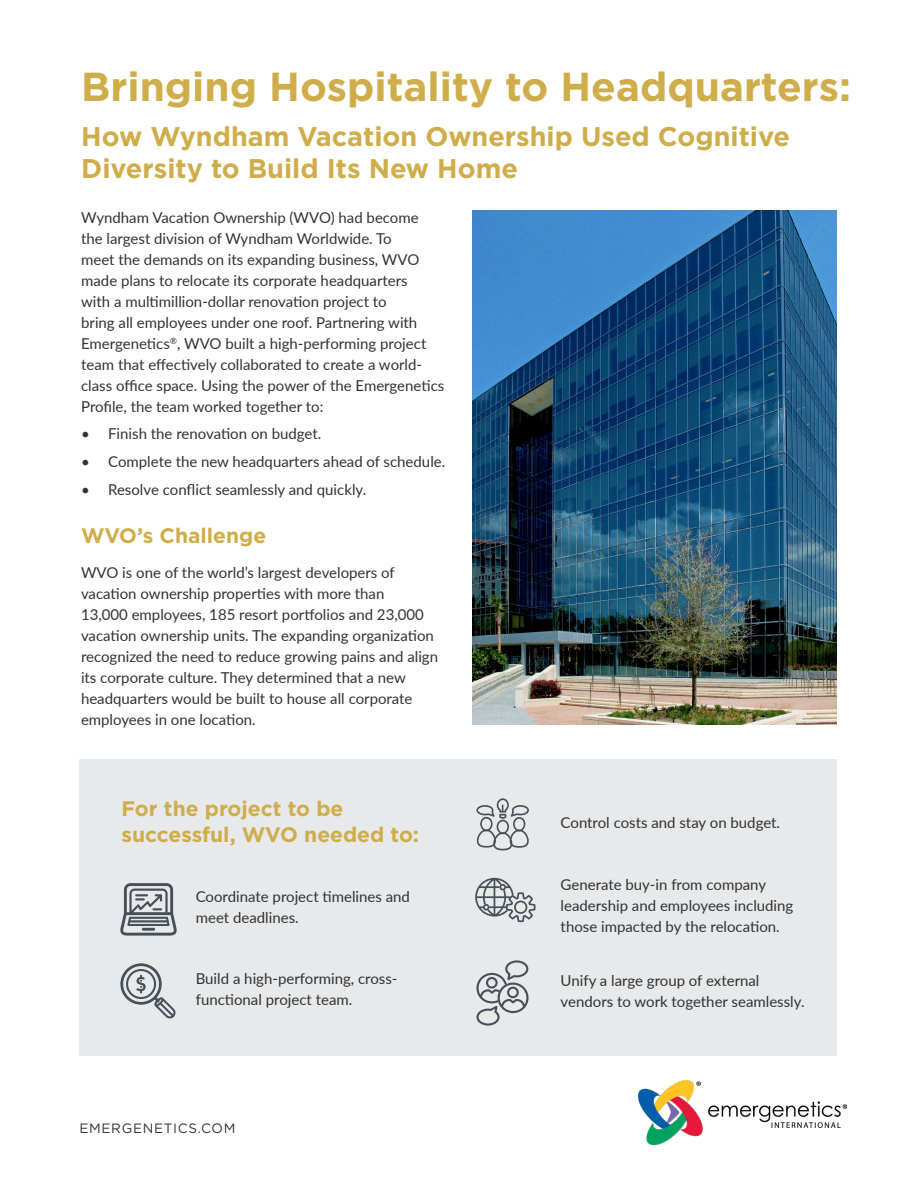
<style>
.page{position:relative;width:918px;height:1188px;background:#fff}
.page>*{position:absolute;margin:0;border:0;box-sizing:border-box;transform-origin:0 0}
.Paragraph_Style_1{font:700 40.5px "Gotham";color:#cfad4a}
.Paragraph_Style_1-2{font:700 27px/31.5px "Gotham";color:#cfad4a}
.Paragraph_Style_1-3{font:700 21px/25.5px "Gotham";color:#cfad4a}
.Paragraph_Style_1-4{font:15px/21px "Lato";color:#323232}
.Bullets{font:13.5px "Gotham";letter-spacing:.05em;color:#323232}
</style>
<div class="page">
<img style="left:472px;top:211px;width:365px;height:514px">
<div style="left:80px;top:759px;width:757px;height:297px;background:#e7e9eb"></div>
<img style="left:638px;top:1080px;width:209px;height:65px">
<svg style="left:476px;top:798px;width:53px;height:52px"></svg>
<svg style="left:475px;top:878px;width:61px;height:44px"></svg>
<svg style="left:120px;top:883px;width:57px;height:53px"></svg>
<svg style="left:120px;top:963px;width:56px;height:55px"></svg>
<svg style="left:476px;top:960px;width:53px;height:66px"></svg>
<p class="Paragraph_Style_1" style="left:81px;top:60px;width:771px">Bringing Hospitality to Headquarters:</p>
<p class="Paragraph_Style_1-2" style="left:81px;top:121px;width:710px">How Wyndham Vacation Ownership Used Cognitive<br>Diversity to Build Its New Home</p>
<p class="Paragraph_Style_1-4" style="left:81px;top:206px;width:365px">Wyndham Vacation Ownership (WVO) had become<br>the largest division of Wyndham Worldwide. To<br>meet the demands on its expanding business, WVO made plans to relocate its corporate headquarters<br>with a multimillion-dollar renovation project to<br>bring all employees under one roof. Partnering with Emergenetics<sup>®</sup>, WVO built a high-performing project team that effectively collaborated to create a world&shy;class office space. Using the power of the Emergenetics Profile, the team worked together to:</p>
<p class="Paragraph_Style_1-4" style="left:81px;top:423px;width:242px">• Finish the renovation on budget.</p>
<p class="Paragraph_Style_1-4" style="left:81px;top:451px;width:366px">• Complete the new headquarters ahead of schedule.</p>
<p class="Paragraph_Style_1-4" style="left:81px;top:478px;width:287px">• Resolve conflict seamlessly and quickly.</p>
<p class="Paragraph_Style_1-3" style="left:81px;top:523px;width:187px">WVO’s Challenge</p>
<p class="Paragraph_Style_1-4" style="left:81px;top:561px;width:359px">WVO is one of the world’s largest developers of vacation ownership properties with more than<br>13,000 employees, 185 resort portfolios and 23,000 vacation ownership units. The expanding organization recognized the need to reduce growing pains and align its corporate culture. They determined that a new headquarters would be built to house all corporate employees in one location.</p>
<p class="Paragraph_Style_1-3" style="left:122px;top:796px;width:299px">For the project to be successful, WVO needed to:</p>
<p class="Paragraph_Style_1-4" style="left:196px;top:885px;width:216px">Coordinate project timelines and meet deadlines.</p>
<p class="Paragraph_Style_1-4" style="left:196px;top:968px;width:203px">Build a high-performing, cross&shy;functional project team.</p>
<p class="Bullets" style="left:80px;top:1119px;width:157px">EMERGENETICS.COM</p>
<p class="Paragraph_Style_1-4" style="left:561px;top:811px;width:221px">Control costs and stay on budget.</p>
<p class="Paragraph_Style_1-4" style="left:561px;top:873px;width:234px">Generate buy-in from company leadership and employees including those impacted by the relocation.</p>
<p class="Paragraph_Style_1-4" style="left:561px;top:970px;width:245px">Unify a large group of external vendors to work together seamlessly.</p>
</div>
